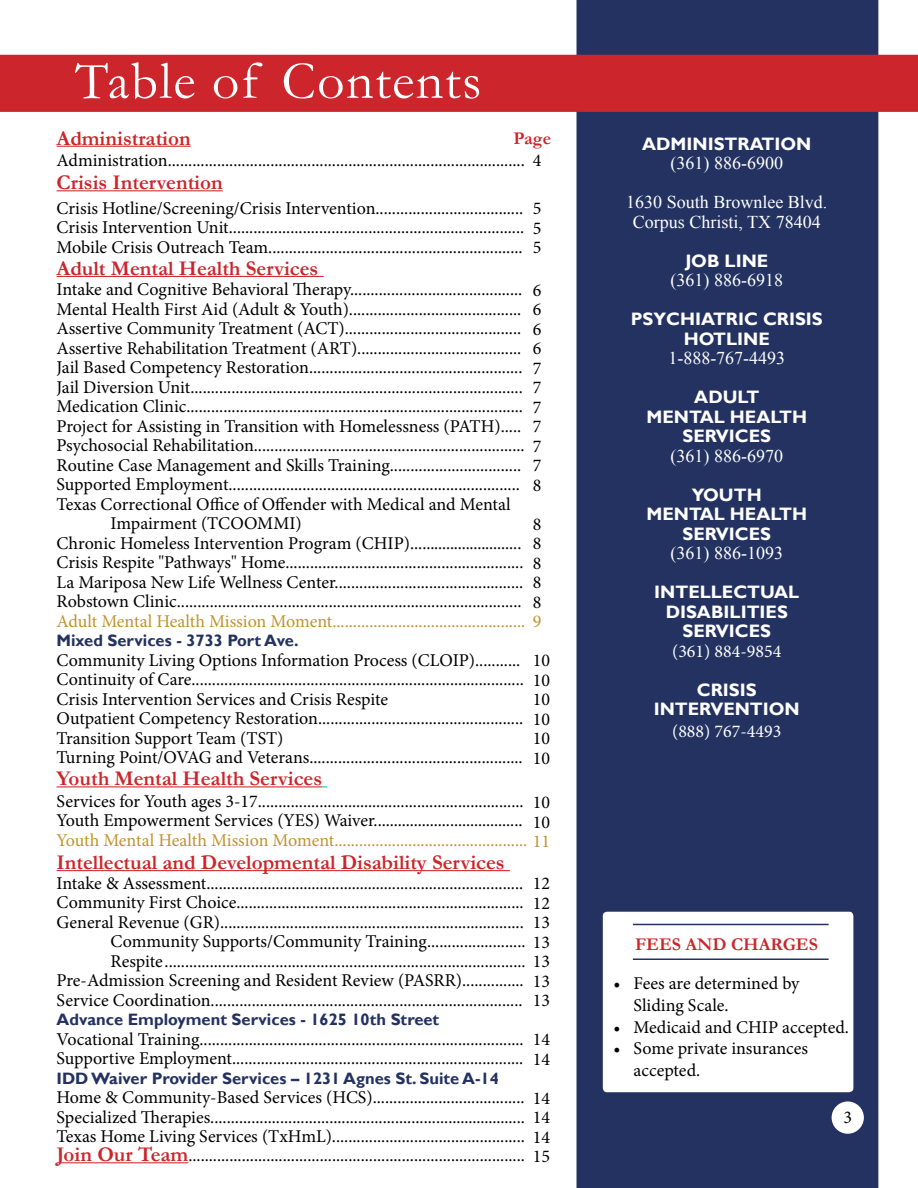
<style>
.page{position:relative;width:918px;height:1188px;background:#fff}
.page>*{position:absolute;margin:0;border:0;box-sizing:border-box;transform-origin:0 0}
.t1{font:54px "Garamond";letter-spacing:.025em;color:#fff}
.t2{font:700 21px/44.5px "Garamond";color:#cc252b}
.t3{font:18px/19.5px "Minion Pro";color:#000}
.t4{font:18px "Minion Pro";letter-spacing:-.005em;color:#c1922d}
.t5{font:700 18px/19.5px "Gill Sans";color:#fff;text-align:center}
.t6{font:18px/39px "Times New Roman";color:#fff;text-align:center}
.t7{font:18px/19.5px "Minion Pro";color:#000101;text-align:justify}
.t8{font:18px "Minion Pro";color:#fff}
.t9{font:700 18px "Garamond";color:#cc252b}
.t10{font:700 18px "Garamond";color:#ce242b}
.t11{font:700 16.5px "Gill Sans";color:#233261}
.s1{font-family:"Garamond";font-weight:700;font-size:21px;color:#cc252b}
</style>
<div class="page">
<div style="left:577px;top:0;width:301px;height:1188px;background:#233261"></div>
<div style="left:0;top:55px;width:918px;height:57px;background:#cc252b"></div>
<hr style="left:57px;top:146px;width:134px;height:1px;background:#cc252b">
<hr style="left:57px;top:190px;width:166px;height:1px;background:#cc252b">
<hr style="left:57px;top:276px;width:267px;height:1px;background:#cc252b">
<hr style="left:57px;top:786px;width:265px;height:1px;background:#cc252b">
<hr style="left:57px;top:870px;width:453px;height:1px;background:#cc252b">
<div style="left:601px;top:909px;width:255px;height:185px;background:#fff;border-radius:6px"></div>
<div style="left:598px;top:907px;width:260px;height:190px;border:4px solid #233261;border-radius:6px"></div>
<div style="left:830px;top:1100px;width:35px;height:35px;background:#fff;border-radius:50%"></div>
<div style="left:829px;top:1098px;width:38px;height:39px;border:3px solid #233261;border-radius:50%"></div>
<hr style="left:633px;top:924px;width:196px;height:1px;background:#233261">
<hr style="left:633px;top:959px;width:196px;height:1px;background:#233261">
<hr style="left:57px;top:1162px;width:131px;height:1px;background:#cc252b">
<h1 class="t1" style="left:75px;top:45px;width:408px">Table of Contents</h1>
<p class="t2" style="left:57px;top:116px;width:168px">Administration<br>Crisis Intervention</p>
<p class="t10" style="left:513px;top:126px;width:39px">Page</p>
<p class="t3" style="left:57px;top:150px;width:486px">Administration....................................................................................... 4</p>
<p class="t3" style="left:57px;top:198px;width:469px;text-align:justify">Crisis Hotline/Screening/Crisis Intervention....................................<br>Crisis Intervention Unit........................................................................<br>Mobile Crisis Outreach Team..............................................................</p>
<p class="t3" style="left:533px;top:199px;width:10px;text-align:justify">5<br>5<br>5</p>
<p class="t7" style="left:533px;top:280px;width:10px">6<br>6<br>6<br>6<br>7<br>7<br>7<br>7<br>7<br>7<br>8</p>
<p class="t7" style="left:533px;top:514px;width:10px">8<br>8<br>8<br>8<br>8</p>
<p class="t2" style="left:57px;top:246px;width:263px">Adult Mental Health Services</p>
<p class="t7" style="left:57px;top:280px;width:467px">Intake and Cognitive Behavioral Therapy..........................................</p>
<p class="t3" style="left:57px;top:299px;width:466px">Mental Health First Aid (Adult &amp; Youth)..........................................</p>
<p class="t3" style="left:57px;top:319px;width:466px">Assertive Community Treatment (ACT)...........................................</p>
<p class="t3" style="left:57px;top:338px;width:466px">Assertive Rehabilitation Treatment (ART)........................................</p>
<p class="t3" style="left:57px;top:358px;width:467px">Jail Based Competency Restoration....................................................</p>
<p class="t3" style="left:57px;top:377px;width:468px">Jail Diversion Unit.................................................................................</p>
<p class="t3" style="left:57px;top:397px;width:468px">Medication Clinic..................................................................................</p>
<p class="t3" style="left:57px;top:416px;width:466px">Project for Assisting in Transition with Homelessness (PATH).....</p>
<p class="t3" style="left:57px;top:436px;width:470px">Psychosocial Rehabilitation..................................................................</p>
<p class="t3" style="left:57px;top:455px;width:466px">Routine Case Management and Skills Training................................</p>
<p class="t3" style="left:57px;top:475px;width:465px">Supported Employment.......................................................................</p>
<p class="t3" style="left:57px;top:494px;width:456px">Texas Correctional Office of Offender with Medical and Mental</p>
<p class="t3" style="left:111px;top:514px;width:193px">Impairment (TCOOMMI)</p>
<p class="t3" style="left:57px;top:533px;width:466px">Chronic Homeless Intervention Program (CHIP)............................</p>
<p class="t3" style="left:57px;top:553px;width:468px">Crisis Respite "Pathways" Home..........................................................</p>
<p class="t3" style="left:57px;top:572px;width:468px">La Mariposa New Life Wellness Center..............................................</p>
<p class="t3" style="left:57px;top:592px;width:467px">Robstown Clinic....................................................................................</p>
<p class="t4" style="left:57px;top:609px;width:486px">Adult Mental Health Mission Moment............................................... 9</p>
<p class="t11" style="left:57px;top:631px;width:244px">Mixed Services - 3733 Port Ave.</p>
<p class="t3" style="left:57px;top:650px;width:469px">Community Living Options Information Process (CLOIP)...........<br>Continuity of Care.................................................................................<br>Crisis Intervention Services and Crisis Respite<br>Outpatient Competency Restoration..................................................<br>Transition Support Team (TST)<br>Turning Point/OVAG and Veterans....................................................</p>
<p class="t7" style="left:533px;top:651px;width:19px">10<br>10<br>10<br>10<br>10<br>10</p>
<p class="t3" style="left:533px;top:793px;width:19px">10<br>10</p>
<p class="t2" style="left:57px;top:757px;width:267px">Youth Mental Health Services</p>
<p class="t3" style="left:57px;top:791px;width:469px">Services for Youth ages 3-17.................................................................<br>Youth Empowerment Services (YES) Waiver.....................................</p>
<p class="t4" style="left:57px;top:828px;width:495px">Youth Mental Health Mission Moment............................................... 11</p>
<p class="t2" style="left:57px;top:840px;width:450px">Intellectual and Developmental Disability Services</p>
<p class="t3" style="left:57px;top:873px;width:468px">Intake &amp; Assessment..............................................................................</p>
<p class="t3" style="left:57px;top:893px;width:469px">Community First Choice......................................................................</p>
<p class="t3" style="left:57px;top:912px;width:469px">General Revenue (GR)..........................................................................</p>
<p class="t3" style="left:111px;top:932px;width:441px">Community Supports/Community Training........................ 13</p>
<p class="t3" style="left:111px;top:951px;width:441px">Respite........................................................................................ 13</p>
<p class="t3" style="left:57px;top:971px;width:469px">Pre-Admission Screening and Resident Review (PASRR)...............</p>
<p class="t3" style="left:57px;top:990px;width:467px">Service Coordination............................................................................</p>
<p class="t11" style="left:57px;top:1010px;width:384px">Advance Employment Services - 1625 10th Street</p>
<p class="t3" style="left:57px;top:1029px;width:469px">Vocational Training...............................................................................<br>Supportive Employment.......................................................................</p>
<p class="t11" style="left:57px;top:1068px;width:444px">IDD Waiver Provider Services – 1231 Agnes St. Suite A-14</p>
<p class="t3" style="left:57px;top:1088px;width:495px">Home &amp; Community-Based Services (HCS).....................................<br>Specialized Therapies............................................................................. 14<br>Texas Home Living Services (TxHmL)............................................... 14</p>
<p class="t3" style="left:533px;top:874px;width:19px;text-align:justify">12<br>12<br>13</p>
<p class="t3" style="left:533px;top:971px;width:19px">13<br>13</p>
<p class="t3" style="left:533px;top:1030px;width:19px">14<br>14</p>
<p class="t3" style="left:533px;top:1088px;width:19px">14</p>
<p class="t3" style="left:57px;top:1146px;width:495px"><span class="s1">Join Our Team</span>.................................................................................. 15</p>
<p class="t5" style="left:642px;top:134px;width:171px">ADMINISTRATION</p>
<p class="t6" style="left:626px;top:143px;width:203px">(361) 886-6900<br>1630 South Brownlee Blvd.</p>
<p class="t6" style="left:633px;top:202px;width:189px">Corpus Christi, TX 78404</p>
<p class="t5" style="left:685px;top:251px;width:84px">JOB LINE</p>
<p class="t6" style="left:671px;top:260px;width:114px">(361) 886-6918</p>
<p class="t5" style="left:631px;top:310px;width:193px">PSYCHIATRIC CRISIS<br>HOTLINE</p>
<p class="t6" style="left:668px;top:338px;width:118px">1-888-767-4493</p>
<p class="t5" style="left:646px;top:388px;width:162px">ADULT<br>MENTAL HEALTH<br>SERVICES</p>
<p class="t6" style="left:671px;top:436px;width:114px">(361) 886-6970</p>
<p class="t5" style="left:646px;top:485px;width:162px">YOUTH<br>MENTAL HEALTH<br>SERVICES</p>
<p class="t6" style="left:671px;top:533px;width:114px">(361) 886-1093</p>
<p class="t5" style="left:654px;top:583px;width:147px">INTELLECTUAL<br>DISABILITIES<br>SERVICES</p>
<p class="t8" style="left:672px;top:639px;width:111px">(361) 884-9854</p>
<p class="t5" style="left:654px;top:680px;width:148px">CRISIS<br>INTERVENTION</p>
<p class="t8" style="left:672px;top:719px;width:111px">(888) 767-4493</p>
<p class="t9" style="left:635px;top:932px;width:184px">FEES AND CHARGES</p>
<p class="t3" style="left:634px;top:973px;width:167px;line-height:21.6px;text-indent:-20px">• Fees are determined by<br>Sliding Scale.</p>
<p class="t3" style="left:613px;top:1017px;width:237px">• Medicaid and CHIP accepted.</p>
<p class="t3" style="left:634px;top:1038px;width:176px;line-height:21.6px;text-indent:-20px">• Some private insurances accepted.</p>
<p class="t3" style="left:844px;top:1107px;width:10px">3</p>
</div>
